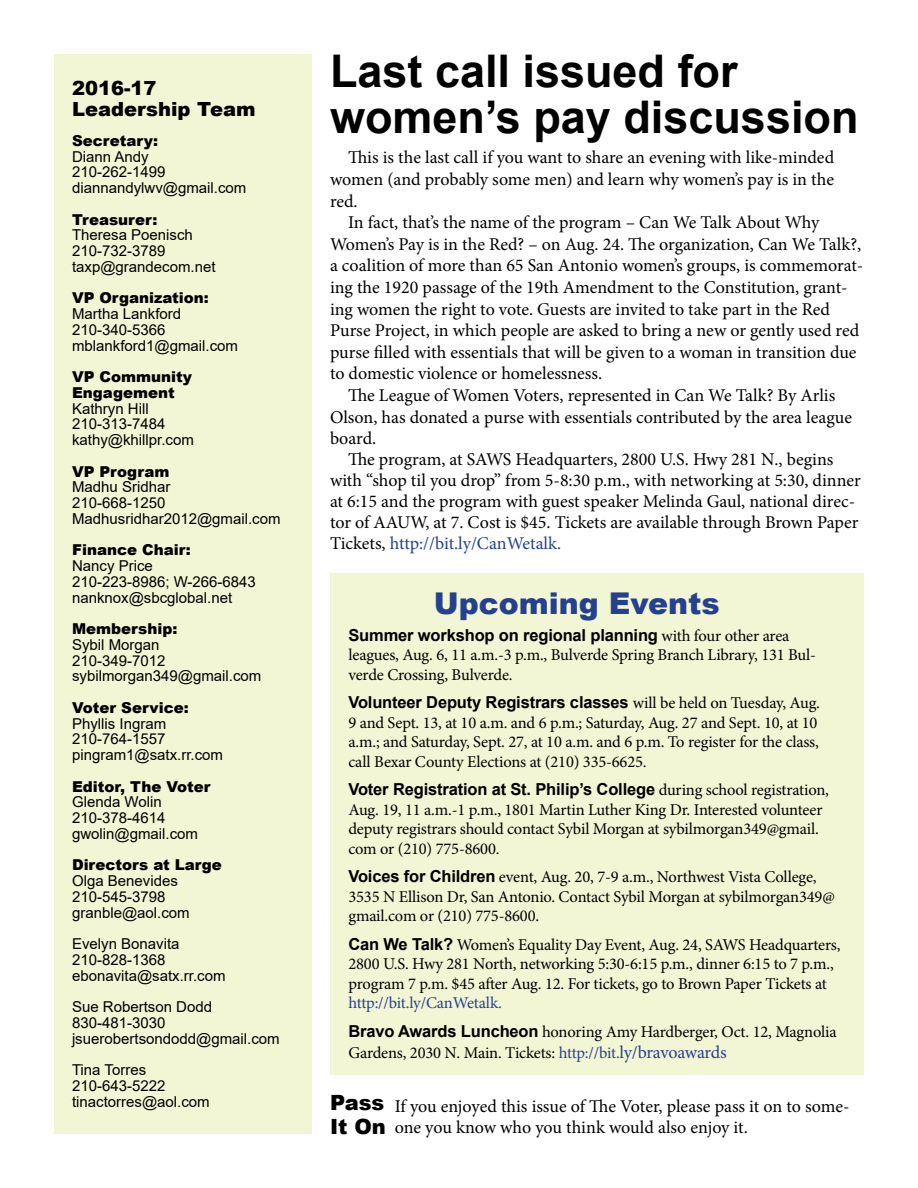
<style>
.page{position:relative;width:918px;height:1188px;background:#fff}
.page>*{position:absolute;margin:0;border:0;box-sizing:border-box;transform-origin:0 0}
.t1{font:700 45px/46.5px "Arial";color:#000}
.t2{font:900 30px "Arial";color:#25408f}
.t3{font:900 21px/24px "Arial";color:#000}
.t4{font:900 19.5px/21px "Arial";color:#000}
.t5{font:18px/21.6px "Minion Pro";letter-spacing:-.005em;color:#000}
.t6{font:18px "Minion Pro";letter-spacing:-.005em;color:#25408f}
.t7{font:16.5px/19.5px "Minion Pro";letter-spacing:-.01em;color:#000}
.t8{font:700 16.5px "Arial";letter-spacing:-.01em;color:#000}
.t9{font:15px/15.8px "Arial";color:#000}
.t10{font:900 15px/15.8px "Arial";color:#000}
.s1{color:#000}
.s2{font-family:"Minion Pro";font-weight:400}
.s3{font-family:"Arial";font-weight:700}
.s4{color:#25408f}
.s5{font-size:18px;color:#25408f}
</style>
<div class="page">
<div style="left:54px;top:54px;width:258px;height:1080px;background:#f2f6d5"></div>
<div style="left:330px;top:573px;width:534px;height:502px;background:#f2f6d5"></div>
<p class="t4" style="left:72px;top:77px;width:185px">2016-17<br>Leadership Team</p>
<p class="t10" style="left:72px;top:132px;width:88px">Secretary:</p>
<p class="t9" style="left:72px;top:148px;width:176px">Diann Andy<br>210-262-1499 diannandylwv@gmail.com</p>
<p class="t10" style="left:72px;top:211px;width:87px">Treasurer:</p>
<p class="t9" style="left:72px;top:227px;width:145px">Theresa Poenisch<br>210-732-3789 taxp@grandecom.net</p>
<p class="t10" style="left:72px;top:290px;width:138px">VP Organization:</p>
<p class="t9" style="left:72px;top:306px;width:168px">Martha Lankford<br>210-340-5366 mblankford1@gmail.com</p>
<p class="t10" style="left:72px;top:369px;width:121px">VP Community<br>Engagement</p>
<p class="t9" style="left:72px;top:400px;width:123px">Kathryn Hill<br>210-313-7484 kathy@khillpr.com</p>
<p class="t10" style="left:72px;top:463px;width:99px">VP Program</p>
<p class="t9" style="left:72px;top:479px;width:210px">Madhu Sridhar<br>210-668-1250<br>Madhusridhar2012@gmail.com</p>
<p class="t10" style="left:72px;top:542px;width:120px">Finance Chair:</p>
<p class="t9" style="left:72px;top:558px;width:186px">Nancy Price<br>210-223-8986; W-266-6843 nanknox@sbcglobal.net</p>
<p class="t10" style="left:72px;top:621px;width:107px">Membership:</p>
<p class="t9" style="left:72px;top:637px;width:191px">Sybil Morgan<br>210-349-7012 sybilmorgan349@gmail.com</p>
<p class="t10" style="left:72px;top:699px;width:118px">Voter Service:</p>
<p class="t9" style="left:72px;top:715px;width:153px">Phyllis Ingram<br>210-764-1557 pingram1@satx.rr.com</p>
<p class="t10" style="left:72px;top:778px;width:140px">Editor, The Voter</p>
<p class="t9" style="left:72px;top:794px;width:128px">Glenda Wolin<br>210-378-4614 gwolin@gmail.com</p>
<p class="t10" style="left:72px;top:857px;width:151px">Directors at Large</p>
<p class="t9" style="left:72px;top:873px;width:119px">Olga Benevides<br>210-545-3798 granble@aol.com</p>
<p class="t9" style="left:72px;top:936px;width:155px">Evelyn Bonavita<br>210-828-1368 ebonavita@satx.rr.com</p>
<p class="t9" style="left:72px;top:999px;width:209px">Sue Robertson Dodd<br>830-481-3030 jsuerobertsondodd@gmail.com</p>
<p class="t9" style="left:72px;top:1062px;width:139px;line-height:16.2px">Tina Torres<br>210-643-5222 tinactorres@aol.com</p>
<h1 class="t1" style="left:330px;top:48px;width:530px">Last call issued for women’s pay discussion</h1>
<p class="t5" style="left:330px;top:147px;width:506px;text-align:justify;text-indent:18px">This is the last call if you want to share an evening with like-minded women (and probably some men) and learn why women’s pay is in the red.</p>
<p class="t5" style="left:348px;top:212px;width:473px">In fact, that’s the name of the program – Can We Talk About Why</p>
<p class="t5" style="left:330px;top:233px;width:533px">Women’s Pay is in the Red? – on Aug. 24. The organization, Can We Talk?,</p>
<p class="t5" style="left:330px;top:255px;width:535px">a coalition of more than 65 San Antonio women’s groups, is commemorat-</p>
<p class="t5" style="left:330px;top:277px;width:519px">ing the 1920 passage of the 19th Amendment to the Constitution, grant-</p>
<p class="t5" style="left:330px;top:298px;width:502px">ing women the right to vote. Guests are invited to take part in the Red</p>
<p class="t5" style="left:330px;top:320px;width:531px">Purse Project, in which people are asked to bring a new or gently used red</p>
<p class="t5" style="left:330px;top:341px;width:528px">purse filled with essentials that will be given to a woman in transition due</p>
<p class="t5" style="left:330px;top:363px;width:274px">to domestic violence or homelessness.</p>
<p class="t5" style="left:348px;top:385px;width:489px">The League of Women Voters, represented in Can We Talk? By Arlis</p>
<p class="t5" style="left:330px;top:406px;width:524px">Olson, has donated a purse with essentials contributed by the area league</p>
<p class="t5" style="left:330px;top:428px;width:48px">board.</p>
<p class="t5" style="left:348px;top:449px;width:487px">The program, at SAWS Headquarters, 2800 U.S. Hwy 281 N., begins</p>
<p class="t5" style="left:330px;top:470px;width:532px">with “shop til you drop” from 5-8:30 p.m., with networking at 5:30, dinner</p>
<p class="t5" style="left:330px;top:491px;width:527px">at 6:15 and the program with guest speaker Melinda Gaul, national direc-</p>
<p class="t5" style="left:330px;top:512px;width:530px">tor of AAUW, at 7. Cost is $45. Tickets are available through Brown Paper</p>
<p class="t6" style="left:330px;top:531px;width:233px"><span class="s1">Tickets,</span> http://bit.ly/CanWetalk.</p>
<h2 class="t2" style="left:434px;top:581px;width:287px">Upcoming Events</h2>
<p class="t8" style="left:348px;top:623px;width:443px">Summer workshop on regional planning <span class="s2">with four other area</span></p>
<p class="t7" style="left:348px;top:645px;width:469px">leagues, Aug. 6, 11 a.m.-3 p.m., Bulverde Spring Branch Library, 131 Bul&shy;verde Crossing, Bulverde.</p>
<p class="t8" style="left:348px;top:691px;width:473px">Volunteer Deputy Registrars classes <span class="s2">will be held on Tuesday, Aug.</span></p>
<p class="t7" style="left:348px;top:713px;width:472px;text-align:justify">9 and Sept. 13, at 10 a.m. and 6 p.m.; Saturday, Aug. 27 and Sept. 10, at 10 a.m.; and Saturday, Sept. 27, at 10 a.m. and 6 p.m. To register for the class, call Bexar County Elections at (210) 335-6625.</p>
<p class="t8" style="left:348px;top:778px;width:482px">Voter Registration at St. Philip’s College <span class="s2">during school registration,</span></p>
<p class="t7" style="left:348px;top:800px;width:476px">Aug. 19, 11 a.m.-1 p.m., 1801 Martin Luther King Dr. Interested volunteer deputy registrars should contact Sybil Morgan at sybilmorgan349@gmail. com or (210) 775-8600.</p>
<p class="t7" style="left:348px;top:867px;width:488px"><span class="s3">Voices for Children</span> event, Aug. 20, 7-9 a.m., Northwest Vista College,<br>3535 N Ellison Dr, San Antonio. Contact Sybil Morgan at sybilmorgan349@ gmail.com or (210) 775-8600.</p>
<p class="t7" style="left:348px;top:935px;width:494px"><span class="s3">Can We Talk?</span> Women’s Equality Day Event, Aug. 24, SAWS Headquarters,<br>2800 U.S. Hwy 281 North, networking 5:30-6:15 p.m., dinner 6:15 to 7 p.m., program 7 p.m. $45 after Aug. 12. For tickets, go to Brown Paper Tickets at</p>
<p class="t7" style="left:348px;top:989px;width:490px;line-height:28.5px"><span class="s4">http://bit.ly/CanWetalk.<br></span><span class="s3">Bravo Awards Luncheon</span> honoring Amy Hardberger, Oct. 12, Magnolia</p>
<p class="t7" style="left:348px;top:1043px;width:380px">Gardens, 2030 N. Main. Tickets: <span class="s4">http://bit.</span><span class="s5">ly/bravoawards</span></p>
<p class="t3" style="left:330px;top:1090px;width:57px">Pass<br>It On</p>
<p class="t5" style="left:395px;top:1095px;width:456px">If you enjoyed this issue of The Voter, please pass it on to some&shy;one you know who you think would also enjoy it.</p>
</div>
